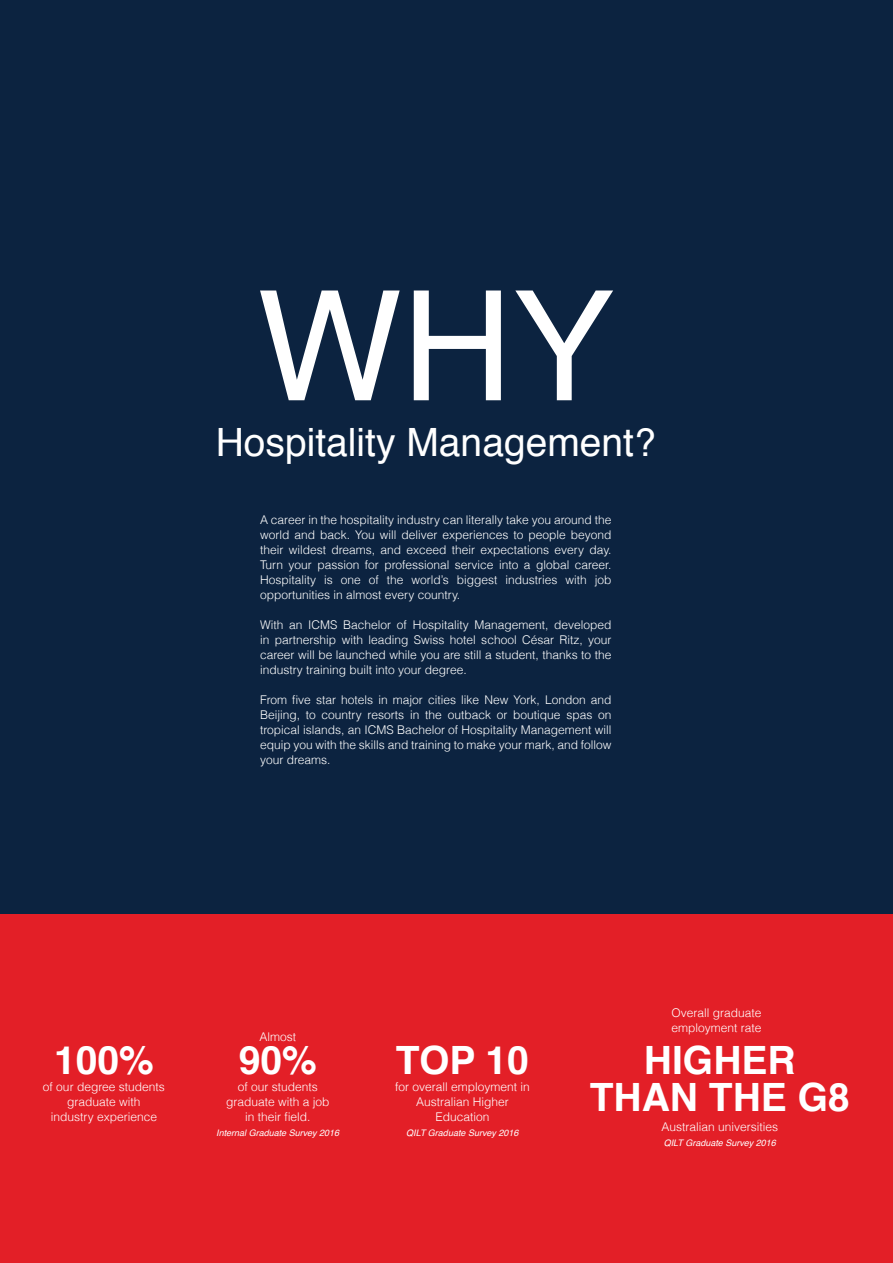
<style>
.page{position:relative;width:893px;height:1263px;background:#0c2340}
.page>*{position:absolute;margin:0;border:0;box-sizing:border-box;transform-origin:0 0}
.t1{font:153px "Helvetica";color:#fff}
.t2{font:700 39px/37.5px "Helvetica";color:#fff;text-align:center}
.t3{font:39px "Helvetica";color:#fff}
.t4{font:300 12px/15px "Helvetica";color:#fff;text-align:justify}
.t5{font:italic 9px "Helvetica";color:#fff}
</style>
<div class="page">
<div style="left:0;top:914px;width:893px;height:349px;background:#e31f27"></div>
<h1 class="t1" style="left:257px;top:229px;width:358px">WHY</h1>
<h2 class="t3" style="left:216px;top:412px;width:441px">Hospitality Management?</h2>
<p class="t4" style="left:260px;top:512px;width:353px">A career in the hospitality industry can literally take you around the world and back. You will deliver experiences to people beyond their wildest dreams, and exceed their expectations every day.<br>Turn your passion for professional service into a global career.<br>Hospitality is one of the world’s biggest industries with job opportunities in almost every country.</p>
<p class="t4" style="left:260px;top:617px;width:353px">With an ICMS Bachelor of Hospitality Management, developed in partnership with leading Swiss hotel school César Ritz, your career will be launched while you are still a student, thanks to the industry training built into your degree.</p>
<p class="t4" style="left:260px;top:692px;width:353px">From five star hotels in major cities like New York, London and Beijing, to country resorts in the outback or boutique spas on tropical islands, an ICMS Bachelor of Hospitality Management will equip you with the skills and training to make your mark, and follow your dreams.</p>
<h2 class="t2" style="left:54px;top:1042px;width:101px">100%</h2>
<p class="t4" style="left:51px;top:1094px;width:108px;text-align:center">graduate with industry experience</p>
<p class="t4" style="left:43px;top:1079px;width:123px">of our degree students</p>
<p class="t4" style="left:259px;top:1028px;width:38px">Almost</p>
<h2 class="t2" style="left:239px;top:1042px;width:80px">90%</h2>
<p class="t4" style="left:226px;top:1094px;width:105px;text-align:center">graduate with a job in their field.</p>
<p class="t5" style="left:216px;top:1126px;width:125px">Internal Graduate Survey 2016</p>
<p class="t4" style="left:238px;top:1079px;width:82px">of our students</p>
<h2 class="t2" style="left:396px;top:1042px;width:134px">TOP 10</h2>
<p class="t4" style="left:395px;top:1079px;width:136px;text-align:center">for overall employment in<br>Australian Higher<br>Education</p>
<p class="t5" style="left:406px;top:1126px;width:114px">QILT Graduate Survey 2016</p>
<p class="t4" style="left:671px;top:1004px;width:92px">Overall graduate employment rate</p>
<h2 class="t2" style="left:590px;top:1042px;width:262px">HIGHER<br>THAN THE G8</h2>
<p class="t4" style="left:661px;top:1119px;width:118px">Australian universities</p>
<p class="t5" style="left:664px;top:1136px;width:114px">QILT Graduate Survey 2016</p>
</div>
